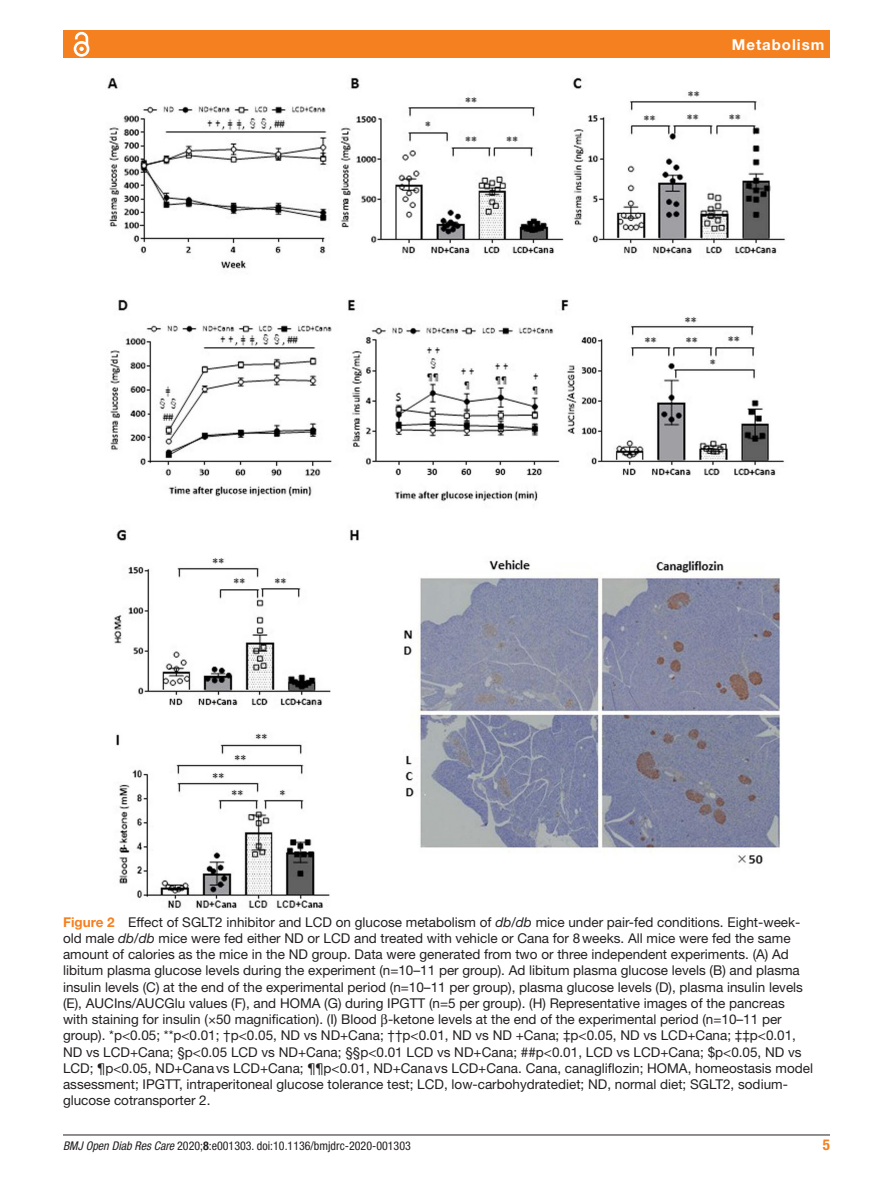
<style>
.page{position:relative;width:893px;height:1191px;background:#fff}
.page>*{position:absolute;margin:0;border:0;box-sizing:border-box;transform-origin:0 0}
.t1{font:700 15px "Helvetica Neue LT Std";letter-spacing:.065em;color:#fff}
.t2{font:700 condensed 15px "Helvetica Neue LT Std";color:#f58020}
.t3{font:13.5px/16.2px "Helvetica Neue LT Std";color:#231f20}
.t4{font:condensed 12px "Helvetica Neue LT Std";color:#231f20}
.s1{font-weight:700;color:#f58020}
.s2{font-style:italic}
.s3{font-weight:700}
</style>
<div class="page">
<hr style="left:63px;top:1134px;width:767px;height:1px;background:#231f20">
<div style="left:63px;top:31px;width:767px;height:27px;background:#f58020"></div>
<svg style="left:73px;top:31px;width:17px;height:26px"></svg>
<img style="left:107px;top:77px;width:678px;height:831px">
<p class="t1" style="left:732px;top:35px;width:94px">Metabolism</p>
<p class="t3" style="left:63px;top:913px;width:751px"><span class="s1">Figure 2</span> Effect of SGLT2 inhibitor and LCD on glucose metabolism of <span class="s2">db/db</span> mice under pair-fed conditions. Eight-week&shy;old male <span class="s2">db/db</span> mice were fed either ND or LCD and treated with vehicle or Cana for 8weeks. All mice were fed the same amount of calories as the mice in the ND group. Data were generated from two or three independent experiments. (A) Ad libitum plasma glucose levels during the experiment (n=10–11 per group). Ad libitum plasma glucose levels (B) and plasma insulin levels (C) at the end of the experimental period (n=10–11 per group), plasma glucose levels (D), plasma insulin levels (E), AUCIns/AUCGlu values (F), and HOMA (G) during IPGTT (n=5 per group). (H) Representative images of the pancreas with staining for insulin (×50 magnification). (I) Blood -ketone levels at the end of the experimental period (n=10–11 per group). *p&lt;0.05; **p&lt;0.01; †p&lt;0.05, ND vs ND+Cana; ††p&lt;0.01, ND vs ND +Cana; ‡p&lt;0.05, ND vs LCD+Cana; ‡‡p&lt;0.01, ND vs LCD+Cana; §p&lt;0.05 LCD vs ND+Cana; §§p&lt;0.01 LCD vs ND+Cana; ##p&lt;0.01, LCD vs LCD+Cana; $p&lt;0.05, ND vs LCD; ¶p&lt;0.05, ND+Canavs LCD+Cana; ¶¶p&lt;0.01, ND+Canavs LCD+Cana. Cana, canagliflozin; HOMA, homeostasis model assessment; IPGTT, intraperitoneal glucose tolerance test; LCD, low-carbohydratediet; ND, normal diet; SGLT2, sodium&shy;glucose cotransporter 2.</p>
<p class="t4" style="left:63px;top:1138px;width:349px"><span class="s2">BMJ Open Diab Res Care</span> 2020;<span class="s3">8</span>:e001303. doi:10.1136/bmjdrc-2020-001303</p>
<p class="t2" style="left:823px;top:1135px;width:9px">5</p>
</div>
